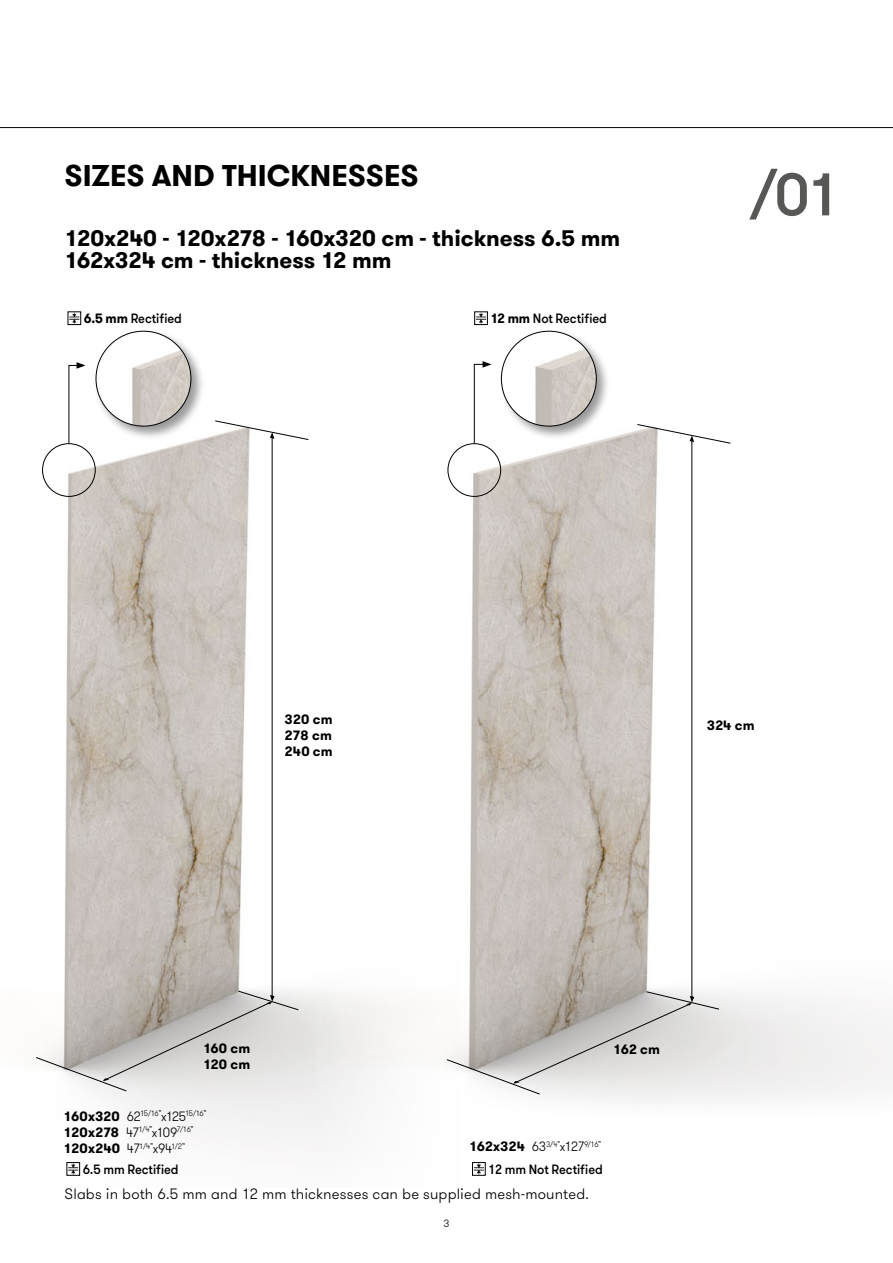
<style>
.page{position:relative;width:893px;height:1263px;background:#fff}
.page>*{position:absolute;margin:0;border:0;box-sizing:border-box;transform-origin:0 0}
.t1{font:500 60px "GT Walsheim";color:#575756}
.t2{font:700 30px "GT Walsheim";letter-spacing:-.005em;color:#000}
.t3{font:700 22.5px/22.5px "GT Walsheim";letter-spacing:-.005em;color:#000}
.t4{font:300 15px "GT Walsheim";letter-spacing:.01em;color:#000}
.t5{font:500 13.5px "GT Walsheim";letter-spacing:-.01em;color:#000;scale:.95 1}
.t6{font:700 13.5px/16.2px "GT Walsheim";letter-spacing:.005em;color:#000}
.t7{font:300 10.5px "GT Walsheim";color:#000}
.t8{font:300 7.8px/16.2px "GT Walsheim";letter-spacing:-.065em;color:#000;scale:.95 1}
.s1{font-weight:700}
.s2{font-weight:700;font-size:13.5px}
.s3{font-size:13.5px}
</style>
<div class="page">
<hr style="left:0;top:127px;width:893px;height:1px;background:#000">
<img style="left:459px;top:377px;width:434px;height:724px">
<svg style="left:459px;top:991px;width:260px;height:103px;background:#cecbc9"></svg>
<svg style="left:637px;top:424px;width:94px;height:20px"></svg>
<hr style="left:692px;top:439px;width:1px;height:561px;background:#000">
<img style="left:42px;top:377px;width:417px;height:799px">
<svg style="left:36px;top:991px;width:263px;height:100px;background:#ceccc9"></svg>
<svg style="left:215px;top:420px;width:94px;height:20px"></svg>
<hr style="left:272px;top:434px;width:1px;height:562px;background:#000">
<div style="left:448px;top:443px;width:53px;height:54px;border:1px solid #000;border-radius:50%"></div>
<svg style="left:474px;top:361px;width:17px;height:83px"></svg>
<div style="left:42px;top:443px;width:54px;height:54px;border:1px solid #000;border-radius:50%"></div>
<svg style="left:69px;top:362px;width:17px;height:82px"></svg>
<div style="left:93px;top:329px;width:112px;height:111px;background:#000;opacity:.4"></div>
<img style="left:96px;top:331px;width:95px;height:95px;border-radius:47px">
<div style="left:499px;top:329px;width:112px;height:111px;background:#000;opacity:.4"></div>
<img style="left:501px;top:331px;width:95px;height:95px;border-radius:47px">
<div style="left:472px;top:1162px;width:14px;height:14px;border:1px solid #000"></div>
<svg style="left:474px;top:1163px;width:10px;height:11px"></svg>
<div style="left:474px;top:311px;width:14px;height:14px;border:1px solid #000"></div>
<svg style="left:476px;top:312px;width:10px;height:12px"></svg>
<div style="left:67px;top:1162px;width:13px;height:14px;border:1px solid #000"></div>
<svg style="left:68px;top:1163px;width:10px;height:11px"></svg>
<div style="left:68px;top:311px;width:13px;height:14px;border:1px solid #000"></div>
<svg style="left:69px;top:312px;width:10px;height:12px"></svg>
<h2 class="t2" style="left:65px;top:156px;width:355px">SIZES AND THICKNESSES</h2>
<h3 class="t3" style="left:65px;top:226px;width:557px">120x240 - 120x278 - 160x320 cm - thickness 6.5 mm<br>162x324 cm - thickness 12 mm</h3>
<h3 class="t5" style="left:84px;top:310px;width:105px"><span class="s1">6.5 mm</span> Rectified</h3>
<h3 class="t5" style="left:490px;top:310px;width:124px"><span class="s1">12 mm</span> Not Rectified</h3>
<h1 class="t1" style="left:750px;top:156px;width:92px">/01</h1>
<h3 class="t6" style="left:285px;top:710px;width:50px;text-align:justify">320 cm 278 cm 240 cm</h3>
<h3 class="t6" style="left:707px;top:717px;width:49px">324 cm</h3>
<h3 class="t6" style="left:203px;top:1040px;width:49px">160 cm<br>120 cm</h3>
<h3 class="t6" style="left:613px;top:1040px;width:48px">162 cm</h3>
<p class="t8" style="left:64px;top:1105px;width:152px"><span class="s2">160x320</span> <span class="s3">62</span>15/16”<span class="s3">x125</span>15/16”<br><span class="s2">120x278</span> <span class="s3">47</span>1/4”<span class="s3">x109</span>7/16”<br><span class="s2">120x240</span> <span class="s3">47</span>1/4”<span class="s3">x94</span>1/2”</p>
<h3 class="t5" style="left:83px;top:1161px;width:103px">6.5 mm Rectified</h3>
<p class="t8" style="left:469px;top:1136px;width:140px"><span class="s2">162x324</span> <span class="s3">63</span>3/4”<span class="s3">x127</span>9/16”</p>
<h3 class="t5" style="left:488px;top:1161px;width:122px">12 mm Not Rectified</h3>
<h3 class="t4" style="left:65px;top:1184px;width:526px">Slabs in both 6.5 mm and 12 mm thicknesses can be supplied mesh-mounted.</h3>
<h3 class="t7" style="left:443px;top:1216px;width:7px">3</h3>
</div>
